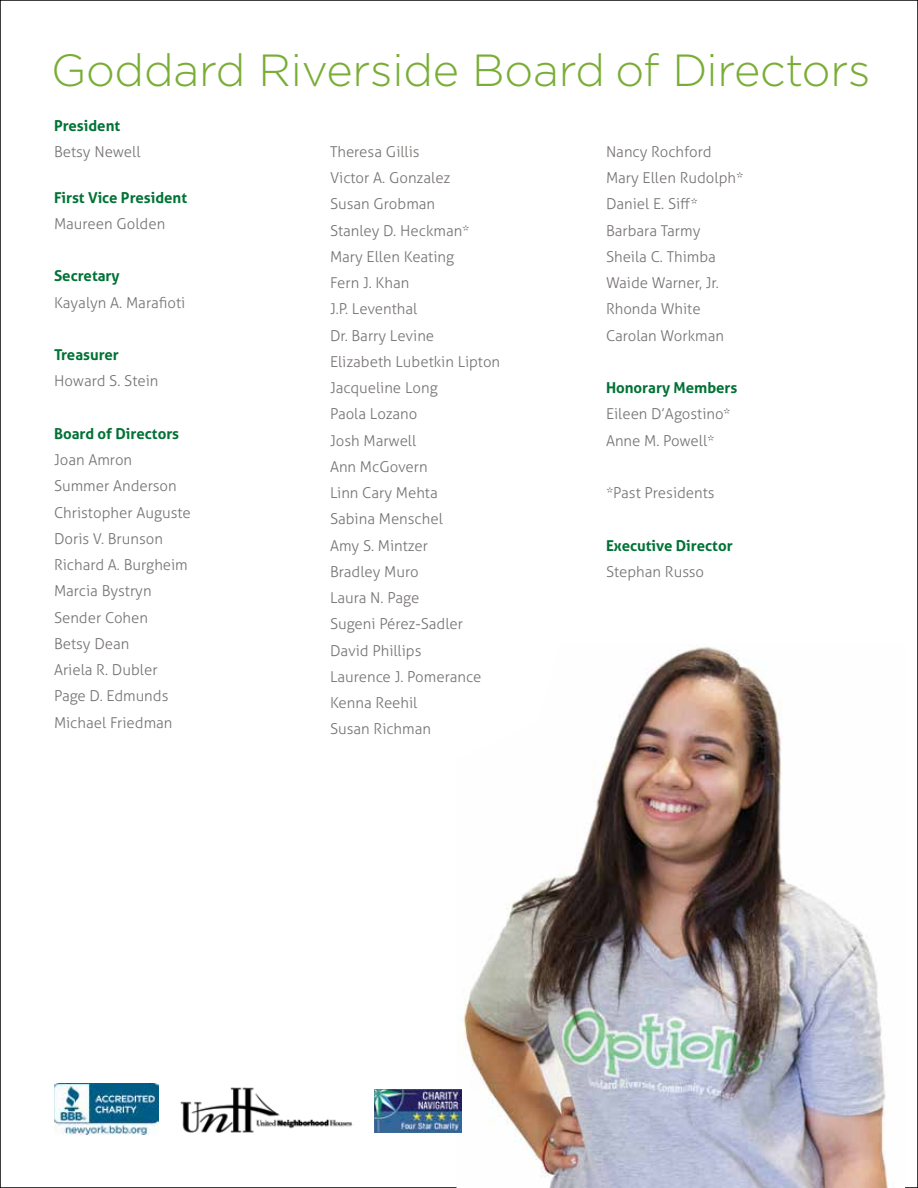
<style>
.page{position:relative;width:918px;height:1188px;background:#fff}
.page>*{position:absolute;margin:0;border:0;box-sizing:border-box;transform-origin:0 0}
.t1{font:300 45px "Gotham";letter-spacing:-.005em;color:#79ad36}
.t2{font:300 15px/26.2px "Aller";color:#777373}
.t3{font:700 15px "Aller";color:#007236}
</style>
<div class="page">
<img style="left:461px;top:647px;width:427px;height:541px">
<img style="left:374px;top:1089px;width:87px;height:44px">
<img style="left:54px;top:1083px;width:105px;height:52px">
<img style="left:180px;top:1087px;width:174px;height:46px">
<h1 class="t1" style="left:51px;top:46px;width:821px">Goddard Riverside Board of Directors</h1>
<p class="t3" style="left:54px;top:116px;width:68px">President</p>
<p class="t2" style="left:54px;top:138px;width:88px">Betsy Newell</p>
<p class="t3" style="left:54px;top:188px;width:135px">First Vice President</p>
<p class="t2" style="left:54px;top:210px;width:113px">Maureen Golden</p>
<p class="t2" style="left:606px;top:138px;width:139px">Nancy Rochford<br>Mary Ellen Rudolph*<br>Daniel E. Siff*<br>Barbara Tarmy<br>Sheila C. Thimba<br>Waide Warner, Jr.<br>Rhonda White<br>Carolan Workman</p>
<p class="t2" style="left:330px;top:138px;width:141px">Theresa Gillis<br>Victor A. Gonzalez<br>Susan Grobman<br>Stanley D. Heckman*<br>Mary Ellen Keating<br>Fern J. Khan</p>
<p class="t2" style="left:330px;top:296px;width:89px">J.P. Leventhal</p>
<p class="t2" style="left:330px;top:322px;width:172px">Dr. Barry Levine<br>Elizabeth Lubetkin Lipton<br>Jacqueline Long<br>Paola Lozano</p>
<p class="t2" style="left:330px;top:427px;width:88px">Josh Marwell</p>
<p class="t2" style="left:330px;top:453px;width:114px">Ann McGovern<br>Linn Cary Mehta<br>Sabina Menschel<br>Amy S. Mintzer</p>
<p class="t2" style="left:330px;top:558px;width:90px">Bradley Muro</p>
<p class="t2" style="left:330px;top:585px;width:153px">Laura N. Page<br>Sugeni Pérez-Sadler<br>David Phillips<br>Laurence J. Pomerance<br>Kenna Reehil<br>Susan Richman</p>
<p class="t3" style="left:54px;top:267px;width:67px">Secretary</p>
<p class="t2" style="left:54px;top:289px;width:133px">Kayalyn A. Marafioti</p>
<p class="t3" style="left:54px;top:346px;width:66px">Treasurer</p>
<p class="t2" style="left:54px;top:368px;width:106px">Howard S. Stein</p>
<p class="t3" style="left:606px;top:379px;width:133px">Honorary Members</p>
<p class="t2" style="left:606px;top:401px;width:126px">Eileen D’Agostino*<br>Anne M. Powell*</p>
<p class="t3" style="left:54px;top:424px;width:127px">Board of Directors</p>
<p class="t2" style="left:54px;top:447px;width:124px">Joan Amron<br>Summer Anderson</p>
<p class="t2" style="left:54px;top:499px;width:138px">Christopher Auguste<br>Doris V. Brunson<br>Richard A. Burgheim<br>Marcia Bystryn</p>
<p class="t2" style="left:54px;top:604px;width:96px">Sender Cohen<br>Betsy Dean</p>
<p class="t2" style="left:54px;top:657px;width:120px">Ariela R. Dubler<br>Page D. Edmunds<br>Michael Friedman</p>
<p class="t2" style="left:606px;top:480px;width:110px">*Past Presidents</p>
<p class="t3" style="left:606px;top:536px;width:128px">Executive Director</p>
<p class="t2" style="left:606px;top:558px;width:100px">Stephan Russo</p>
</div>
